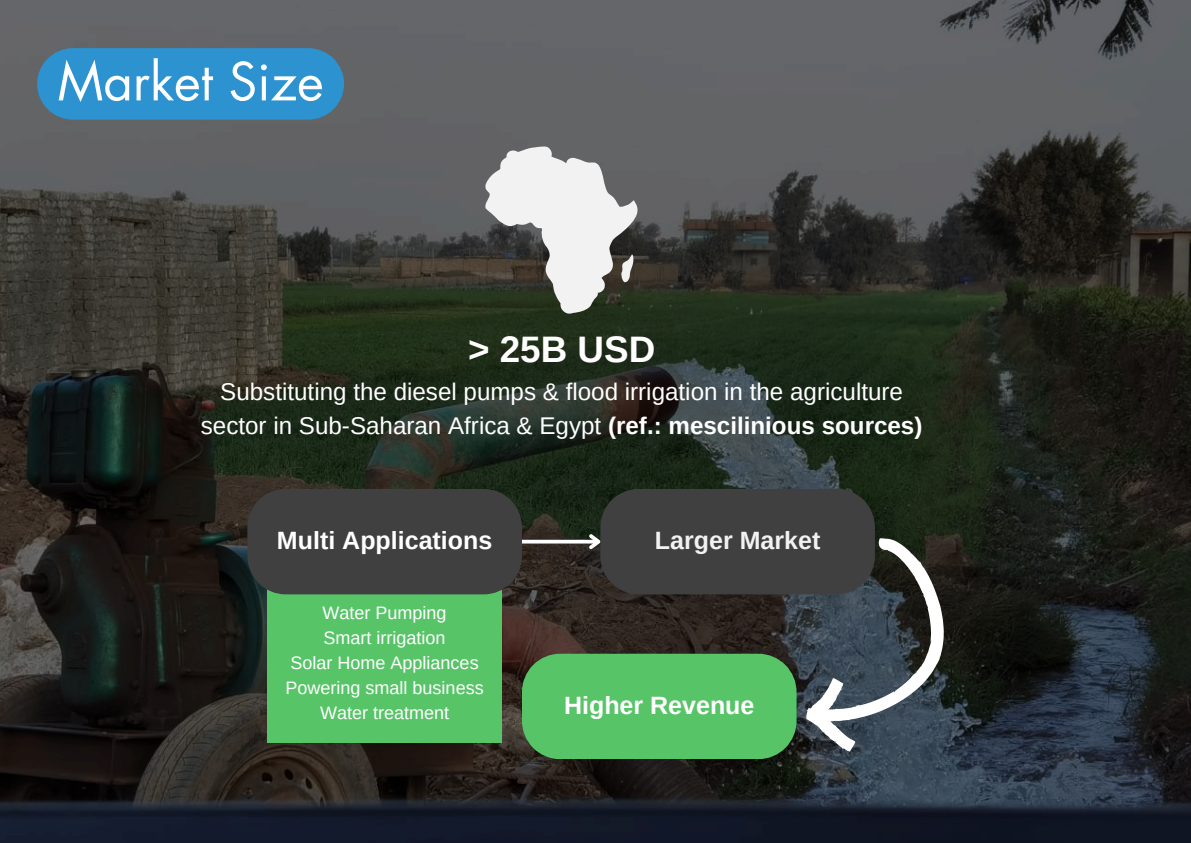
<style>
.page{position:relative;width:1191px;height:843px;background:#fff}
.page>*{position:absolute;margin:0;border:0;box-sizing:border-box;transform-origin:0 0}
.t1{font:51.1px "Futura LT Pro";color:#fff}
.t2{font:700 36.8px "Arimo";color:#fff}
.t3{font:700 25px "Arimo";color:#fff}
.t4{font:700 25px "Arimo";color:#f2f2f2}
.t5{font:24.2px/33.8px "Arimo";color:#fff;text-align:center}
.t6{font:18px "Arimo";color:#fff}
.s1{font-weight:700}
</style>
<div class="page">
<img style="left:0;top:0;width:1190px;height:842px">
<svg style="left:247px;top:488px;width:696px;height:271px;background:#466a4b"></svg>
<svg style="left:485px;top:146px;width:152px;height:168px"></svg>
<svg style="left:37px;top:48px;width:307px;height:72px;background:#2f8fc9"></svg>
<p class="t1" style="left:58px;top:58px;width:267px">Market Size</p>
<p class="t2" style="left:468px;top:328px;width:189px">&gt; 25B USD</p>
<p class="t5" style="left:201px;top:374px;width:723px">Substituting the diesel pumps &amp; flood irrigation in the agriculture sector in Sub-Saharan Africa &amp; Egypt <span class="s1">(ref.: mescilinious sources)</span></p>
<p class="t3" style="left:277px;top:526px;width:217px">Multi Applications</p>
<p class="t4" style="left:655px;top:526px;width:167px">Larger Market</p>
<h1 class="t6" style="left:322px;top:603px;width:125px">Water Pumping</h1>
<p class="t6" style="left:323px;top:627px;width:123px">Smart irrigation</p>
<h3 class="t6" style="left:290px;top:652px;width:189px">Solar Home Appliances</h3>
<h2 class="t6" style="left:285px;top:677px;width:199px">Powering small business</h2>
<h2 class="t6" style="left:320px;top:702px;width:130px">Water treatment</h2>
<p class="t3" style="left:564px;top:691px;width:192px">Higher Revenue</p>
</div>
